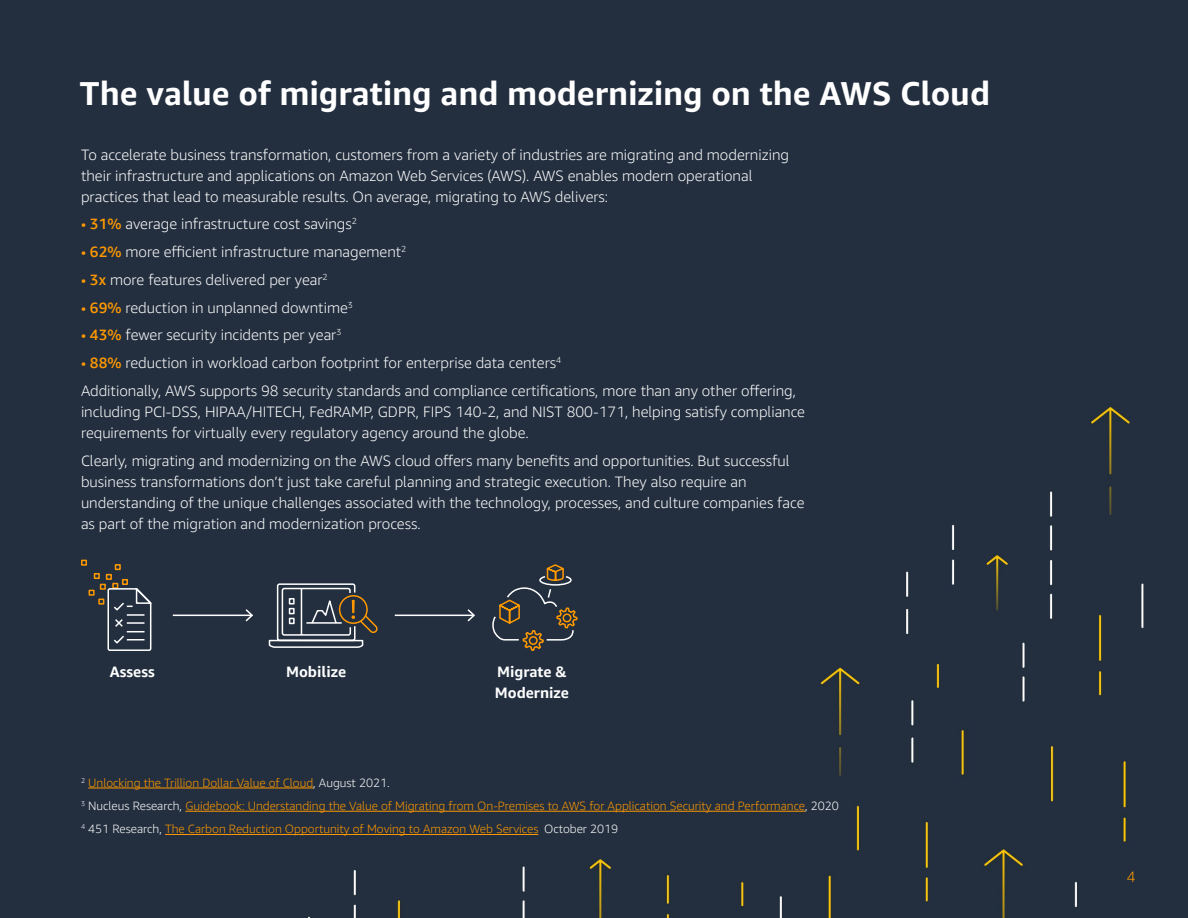
<style>
.page{position:relative;width:1188px;height:918px;background:#232f3f}
.page>*{position:absolute;margin:0;border:0;box-sizing:border-box;transform-origin:0 0}
.t1{font:700 33px "Amazon Ember";letter-spacing:-.005em;color:#fff}
.t2{font:300 15px/21px "Amazon Ember";color:#fff}
.t3{font:700 15px/21px "Amazon Ember";color:#fff}
.t4{font:300 15px "Amazon Ember";color:#f90}
.t5{font:300 12px/23.2px "Amazon Ember";color:#f90}
.s1{color:#f90}
.s2{font-weight:500;color:#f90}
.s3{color:#fff}
.s4{color:#232f3e}
</style>
<div class="page">
<hr style="left:88px;top:787px;width:225px;height:1px;background:#f90">
<hr style="left:185px;top:811px;width:620px;height:1px;background:#f90">
<hr style="left:165px;top:834px;width:373px;height:1px;background:#f90">
<svg style="left:80px;top:559px;width:498px;height:93px;background:#323b46"></svg>
<h1 class="t1" style="left:80px;top:73px;width:912px">The value of migrating and modernizing on the AWS Cloud</h1>
<p class="t2" style="left:81px;top:144px;width:710px">To accelerate business transformation, customers from a variety of industries are migrating and modernizing their infrastructure and applications on Amazon Web Services (AWS). AWS enables modern operational practices that lead to measurable results. On average, migrating to AWS delivers:</p>
<p class="t2" style="left:81px;top:214px;width:277px"><span class="s1">•</span> <span class="s2">31%</span> average infrastructure cost savings<sup>2</sup></p>
<p class="t2" style="left:81px;top:241px;width:327px"><span class="s1">•</span> <span class="s2">62%</span> more efficient infrastructure management<sup>2</sup></p>
<p class="t2" style="left:81px;top:269px;width:248px"><span class="s1">•</span> <span class="s2">3x</span> more features delivered per year<sup>2</sup></p>
<p class="t2" style="left:81px;top:297px;width:274px"><span class="s1">•</span> <span class="s2">69%</span> reduction in unplanned downtime<sup>3</sup></p>
<p class="t2" style="left:81px;top:325px;width:262px"><span class="s1">•</span> <span class="s2">43%</span> fewer security incidents per year<sup>3</sup></p>
<p class="t2" style="left:81px;top:349px;width:716px;line-height:27.8px"><span class="s1">•</span> <span class="s2">88%</span> reduction in workload carbon footprint for enterprise data centers<sup>4<br></sup>Additionally, AWS supports 98 security standards and compliance certifications, more than any other offering,</p>
<p class="t2" style="left:81px;top:401px;width:726px">including PCI-DSS, HIPAA/HITECH, FedRAMP, GDPR, FIPS 140-2, and NIST 800-171, helping satisfy compliance requirements for virtually every regulatory agency around the globe.</p>
<p class="t2" style="left:81px;top:450px;width:725px">Clearly, migrating and modernizing on the AWS cloud offers many benefits and opportunities. But successful business transformations don’t just take careful planning and strategic execution. They also require an understanding of the unique challenges associated with the technology, processes, and culture companies face as part of the migration and modernization process.</p>
<p class="t3" style="left:110px;top:662px;width:46px">Assess</p>
<p class="t3" style="left:286px;top:662px;width:62px">Mobilize</p>
<p class="t3" style="left:495px;top:662px;width:76px">Migrate &amp;<br>Modernize</p>
<p class="t5" style="left:81px;top:771px;width:759px"><sup>2</sup> Unlocking the Trillion Dollar Value of Cloud<span class="s3">, August 2021.<br></span><sup>3</sup> <span class="s3">Nucleus Research,</span> Guidebook: Understanding the Value of Migrating from On-Premises to AWS for Application Security and Performance<span class="s3">, 2020<br></span><sup>4</sup> <span class="s3">451 Research,</span> The Carbon Reduction Opportunity of Moving to Amazon Web Services<span class="s4">,</span> <span class="s3">October 2019</span></p>
<p class="t4" style="left:1127px;top:868px;width:10px">4</p>
</div>
